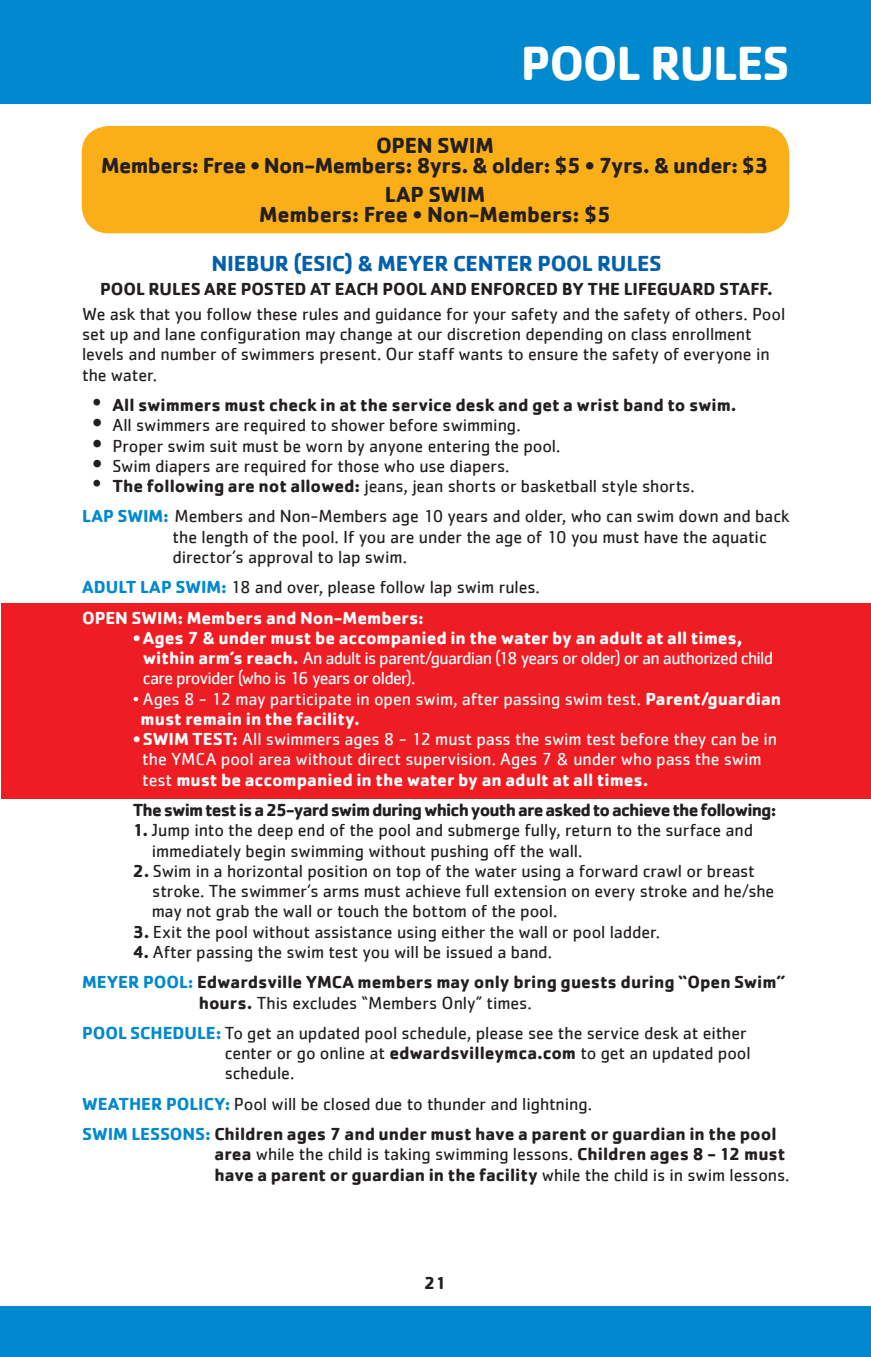
<style>
.page{position:relative;width:871px;height:1357px;background:#fff}
.page>*{position:absolute;margin:0;border:0;box-sizing:border-box;transform-origin:0 0}
.SP_2_Heading_1{font:700 49.5px "Cachet";letter-spacing:-.025em;color:#fff}
.t1{font:700 22.5px "Cachet";letter-spacing:-.02em;color:#231f20}
.t2{font:700 22.5px "Cachet";letter-spacing:-.01em;color:#0160ae}
.t3{font:18px/20.2px "Cachet";letter-spacing:-.005em;color:#231f20}
.t4{font:700 18px/20.2px "Cachet";letter-spacing:-.005em;color:#231f20}
.t5{font:18px/20.2px "Cachet";letter-spacing:-.01em;color:#fff}
.t6{font:18px/20.2px "Cachet";letter-spacing:-.04em;color:#fff}
.t7{font:700 18px "Cachet";letter-spacing:-.05em;color:#231f20}
.t8{font:700 18px "Cachet";color:#fff}
.s1{font-family:"Times New Roman";font-weight:400;font-size:27px}
.s2{font-size:27px}
.s3{font-family:"Times New Roman";font-size:27px}
.s4{font-weight:700}
.s5{font-weight:700;color:#0089cf}
.s6{font-family:"Times New Roman"}
.s7{color:#0089cf}
.s8{font-weight:400}
</style>
<div class="page">
<div style="left:1px;top:603px;width:870px;height:196px;background:#ee1d23"></div>
<div style="left:82px;top:126px;width:707px;height:107px;background:#faaf18;border-radius:27px"></div>
<div style="left:0;top:1307px;width:871px;height:50px;background:#0089cf"></div>
<div style="left:0;top:0;width:871px;height:104px;background:#0089cf"></div>
<p class="SP_2_Heading_1" style="left:521px;top:31px;width:270px">POOL RULES</p>
<p class="t1" style="left:376px;top:130px;width:119px">OPEN SWIM</p>
<p class="t1" style="left:101px;top:151px;width:669px">Members: Free • Non-Members: 8yrs. &amp; older: $5 • 7yrs. &amp; under: $3</p>
<p class="t1" style="left:385px;top:180px;width:102px">LAP SWIM</p>
<p class="t1" style="left:259px;top:200px;width:353px">Members: Free • Non-Members: $5</p>
<p class="t2" style="left:211px;top:249px;width:452px">NIEBUR (ESIC) &amp; MEYER CENTER POOL RULES</p>
<p class="t4" style="left:100px;top:278px;width:674px">POOL RULES ARE POSTED AT EACH POOL AND ENFORCED BY THE LIFEGUARD STAFF.</p>
<p class="t3" style="left:82px;top:303px;width:705px">We ask that you follow these rules and guidance for your safety and the safety of others. Pool set up and lane configuration may change at our discretion depending on class enrollment levels and number of swimmers present. Our staff wants to ensure the safety of everyone in the water.</p>
<p class="t4" style="left:92px;top:394px;width:646px"><span class="s1">•</span> All swimmers must check in at the service desk and get a wrist band to swim.</p>
<p class="t3" style="left:92px;top:415px;width:430px"><span class="s2">•</span> All swimmers are required to shower before swimming.</p>
<p class="t3" style="left:92px;top:435px;width:470px"><span class="s2">•</span> Proper swim suit must be worn by anyone entering the pool.</p>
<p class="t3" style="left:92px;top:455px;width:419px"><span class="s2">•</span> Swim diapers are required for those who use diapers.</p>
<p class="t3" style="left:92px;top:476px;width:604px"><span class="s3">•</span> <span class="s4">The following are not allowed:</span> jeans, jean shorts or basketball style shorts.</p>
<p class="t3" style="left:173px;top:506px;width:618px;text-indent:-90px"><span class="s5">LAP SWIM:</span> Members and Non-Members age 10 years and older, who can swim down and back the length of the pool. If you are under the age of 10 you must have the aquatic director’s approval to lap swim.</p>
<p class="t3" style="left:82px;top:577px;width:459px"><span class="s5">ADULT LAP SWIM:</span> 18 and over, please follow lap swim rules.</p>
<p class="t8" style="left:82px;top:606px;width:343px">OPEN SWIM: Members and Non-Members:</p>
<p class="t6" style="left:143px;top:627px;width:632px;text-indent:-10px"><span class="s4">• Ages 7 &amp; under must be accompanied in the water by an adult at all times, within arm’s reach.</span> An adult is parent/guardian (18 years or older) or an authorized child care provider (who is 16 years or older).</p>
<p class="t5" style="left:141px;top:688px;width:642px;text-indent:-8px"><span class="s6">•</span> Ages 8 - 12 may participate in open swim, after passing swim test. <span class="s4">Parent/guardian must remain in the facility.</span></p>
<p class="t5" style="left:142px;top:729px;width:636px;text-indent:-9px"><span class="s4">• SWIM TEST:</span> All swimmers ages 8 - 12 must pass the swim test before they can be in the YMCA pool area without direct supervision. Ages 7 &amp; under who pass the swim test <span class="s4">must be accompanied in the water by an adult at all times.</span></p>
<p class="t7" style="left:133px;top:798px;width:645px">The swim test is a 25-yard swim during which youth are asked to achieve the following:</p>
<p class="t3" style="left:152px;top:820px;width:603px;text-indent:-19px"><span class="s4">1.</span> Jump into the deep end of the pool and submerge fully, return to the surface and immediately begin swimming without pushing off the wall.</p>
<p class="t3" style="left:152px;top:860px;width:624px;text-indent:-19px"><span class="s4">2.</span> Swim in a horizontal position on top of the water using a forward crawl or breast stroke. The swimmer’s arms must achieve full extension on every stroke and he/she may not grab the wall or touch the bottom of the pool.</p>
<p class="t3" style="left:133px;top:921px;width:529px"><span class="s4">3.</span> Exit the pool without assistance using either the wall or pool ladder.</p>
<p class="t3" style="left:133px;top:941px;width:421px"><span class="s4">4.</span> After passing the swim test you will be issued a band.</p>
<p class="t4" style="left:199px;top:971px;width:588px;text-indent:-117px"><span class="s7">MEYER POOL:</span> Edwardsville YMCA members may only bring guests during “Open Swim” hours. <span class="s8">This excludes “Members Only” times.</span></p>
<p class="t3" style="left:225px;top:1022px;width:527px;text-indent:-143px"><span class="s5">POOL SCHEDULE:</span> To get an updated pool schedule, please see the service desk at either center or go online at <span class="s4">edwardsvilleymca.com</span> to get an updated pool schedule.</p>
<p class="t3" style="left:82px;top:1093px;width:511px"><span class="s5">WEATHER POLICY:</span> Pool will be closed due to thunder and lightning.</p>
<p class="t4" style="left:215px;top:1123px;width:576px;text-indent:-132px"><span class="s7">SWIM LESSONS:</span> Children ages 7 and under must have a parent or guardian in the pool area <span class="s8">while the child is taking swimming lessons.</span> Children ages 8 - 12 must have a parent or guardian in the facility <span class="s8">while the child is in swim lessons.</span></p>
<p class="t4" style="left:424px;top:1271px;width:24px">21</p>
</div>
